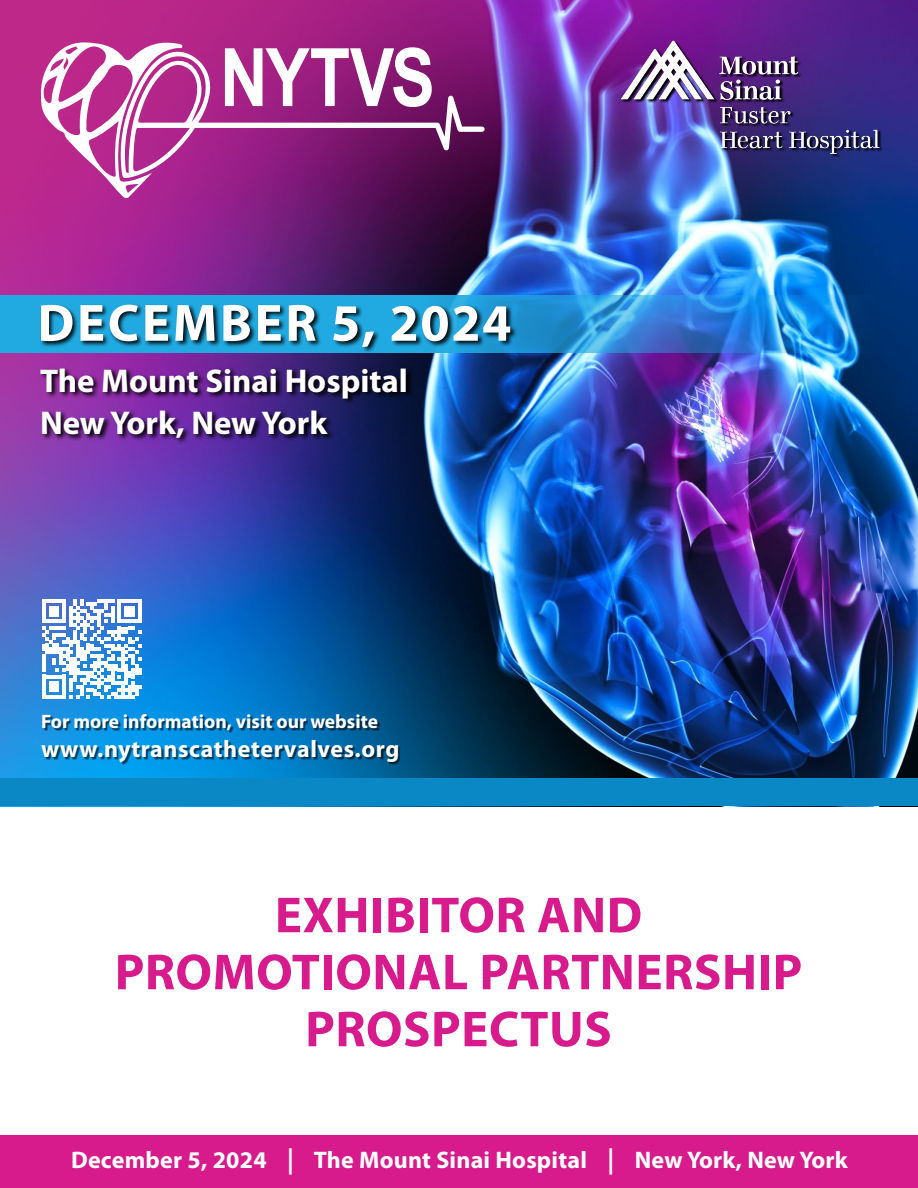
<style>
.page{position:relative;width:918px;height:1188px;background:#fff}
.page>*{position:absolute;margin:0;border:0;box-sizing:border-box;transform-origin:0 0}
.t1{font:700 52.8px "Myriad Pro";letter-spacing:.05em;color:#fff}
.t2{font:700 51px/57px "Myriad Pro";letter-spacing:.01em;color:#d71b8c;text-align:center}
.t3{font:700 33px/42px "Myriad Pro";color:#fff}
.t4{font:700 24px "Myriad Pro";letter-spacing:.01em;color:#fff}
.t5{font:700 19.5px "Myriad Pro";color:#fff}
.s1{font-size:26.4px}
</style>
<div class="page">
<div style="left:0;top:1135px;width:918px;height:53px;background:#d71b8c"></div>
<img style="left:0;top:0;width:918px;height:778px">
<svg style="left:0;top:295px;width:918px;height:58px;background:#2587ce"></svg>
<div style="left:40px;top:304px;width:477px;height:49px;background:#000;opacity:.9"></div>
<svg style="left:39px;top:367px;width:374px;height:78px;background:#431d6b"></svg>
<div style="left:0;top:778px;width:918px;height:28px;background:#0a88c6"></div>
<div style="left:43px;top:716px;width:358px;height:49px;background:#000;opacity:.6"></div>
<svg style="left:42px;top:599px;width:100px;height:100px"></svg>
<svg style="left:40px;top:40px;width:142px;height:160px"></svg>
<svg style="left:119px;top:49px;width:366px;height:130px;background:#9b3c89"></svg>
<svg style="left:225px;top:47px;width:207px;height:60px"></svg>
<img style="left:616px;top:35px;width:278px;height:126px">
<h1 class="t1" style="left:38px;top:289px;width:475px">DECEMBER 5, 2024</h1>
<h3 class="t3" style="left:40px;top:359px;width:370px">The Mount Sinai Hospital<br>New York, New York</h3>
<p class="t5" style="left:41px;top:709px;width:339px">For more information, visit our website</p>
<p class="t4" style="left:41px;top:733px;width:360px">www.nytranscathetervalves.org</p>
<h2 class="t2" style="left:115px;top:885px;width:689px">EXHIBITOR AND<br>PROMOTIONAL PARTNERSHIP<br>PROSPECTUS</h2>
<p class="t4" style="left:71px;top:1144px;width:778px">December 5, 2024 <span class="s1">|</span> The Mount Sinai Hospital <span class="s1">|</span> New York, New York</p>
</div>
